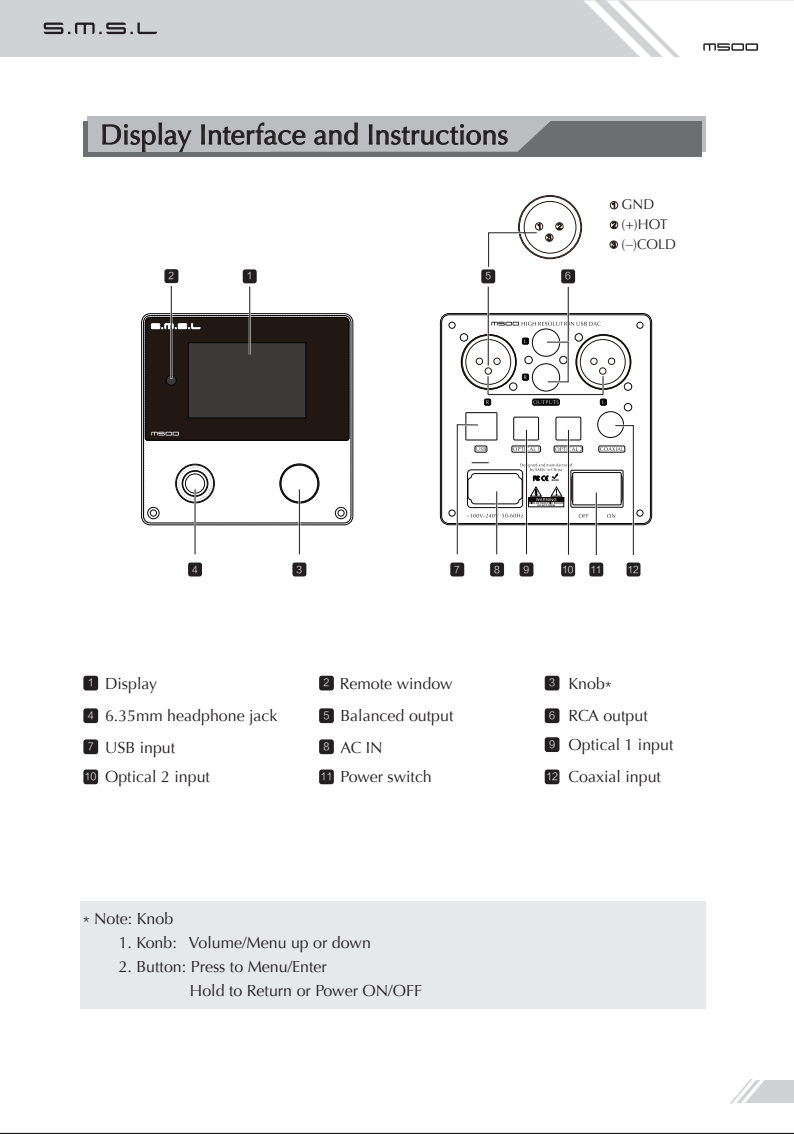
<style>
.page{position:relative;width:794px;height:1134px;background:#fff}
.page>*{position:absolute;margin:0;border:0;box-sizing:border-box;transform-origin:0 0}
.t1{font:28px "Optima";letter-spacing:.005em;color:#231f20}
.t2{font:16.4px "Optima";color:#231f20;scale:.43 1}
.t3{font:16px/24px "Optima";color:#231f20}
.t4{font:14px/20px "Optima";color:#231f20}
.t5{font:10px "FZLTXHK";color:#f3f4f4}
.t6{font:9.6px "FZLTXHK";color:#f3f4f4}
.s1{font-family:"Deng Xian"}
.s2{font-family:"FZLTXHK";font-size:10px;color:#f3f4f4}
</style>
<div class="page">
<div style="left:87px;top:117px;width:619px;height:35px;background:#bcbdc0"></div>
<div style="left:84px;top:121px;width:618px;height:35px;background:#6d6e71"></div>
<hr style="left:0;top:1133px;width:794px;height:1px;background:#231f20">
<div style="left:80px;top:902px;width:626px;height:107px;background:#e7e8e9"></div>
<div style="left:0;top:0;width:794px;height:57px;background:#d1d2d4"></div>
<svg style="left:584px;top:0;width:210px;height:57px"></svg>
<div style="left:610px;top:201px;width:8px;height:8px;border:1px solid #211813;border-radius:50%"></div>
<svg style="left:612px;top:202px;width:3px;height:6px"></svg>
<div style="left:610px;top:221px;width:8px;height:8px;border:1px solid #211813;border-radius:50%"></div>
<svg style="left:612px;top:222px;width:4px;height:6px"></svg>
<div style="left:610px;top:241px;width:7px;height:7px;border:1px solid #211813;border-radius:50%"></div>
<svg style="left:611px;top:242px;width:5px;height:6px"></svg>
<svg style="left:141px;top:313px;width:212px;height:212px"></svg>
<svg style="left:143px;top:315px;width:208px;height:209px"></svg>
<svg style="left:144px;top:316px;width:206px;height:206px"></svg>
<div style="left:176px;top:465px;width:38px;height:37px;border:1px solid #070404;border-radius:50%"></div>
<div style="left:175px;top:464px;width:40px;height:39px;border:1px solid #070404;border-radius:50%"></div>
<div style="left:279px;top:464px;width:40px;height:39px;border:1px solid #070404;border-radius:50%"></div>
<div style="left:280px;top:464px;width:38px;height:39px;border:1px solid #070404;border-radius:50%"></div>
<div style="left:147px;top:507px;width:12px;height:12px;border:1px solid #070404;border-radius:50%"></div>
<div style="left:150px;top:510px;width:7px;height:6px;border:1px solid #070404;border-radius:50%"></div>
<div style="left:335px;top:507px;width:12px;height:12px;border:1px solid #070404;border-radius:50%"></div>
<svg style="left:338px;top:510px;width:6px;height:6px"></svg>
<svg style="left:179px;top:467px;width:32px;height:33px"></svg>
<svg style="left:441px;top:314px;width:210px;height:210px"></svg>
<svg style="left:449px;top:322px;width:6px;height:6px"></svg>
<div style="left:636px;top:322px;width:7px;height:6px;border:1px solid #070404;border-radius:50%"></div>
<div style="left:624px;top:403px;width:8px;height:8px;border:1px solid #070404;border-radius:50%"></div>
<div style="left:461px;top:334px;width:55px;height:56px;border:1px solid #070404;border-radius:50%"></div>
<div style="left:509px;top:383px;width:8px;height:7px;border:1px solid #070404;border-radius:50%"></div>
<div style="left:460px;top:333px;width:8px;height:8px;border:1px solid #070404;border-radius:50%"></div>
<div style="left:522px;top:338px;width:7px;height:6px;border:1px solid #070404"></div>
<svg style="left:522px;top:338px;width:6px;height:6px"></svg>
<div style="left:522px;top:374px;width:7px;height:6px;border:1px solid #070404"></div>
<svg style="left:522px;top:374px;width:6px;height:6px"></svg>
<div style="left:484px;top:399px;width:7px;height:6px;border:1px solid #070404"></div>
<div style="left:532px;top:399px;width:27px;height:6px;border:1px solid #070404;border-radius:2px"></div>
<svg style="left:533px;top:400px;width:25px;height:4px"></svg>
<div style="left:281px;top:465px;width:37px;height:37px;border:1px solid #070404;border-radius:50%"></div>
<div style="left:182px;top:471px;width:25px;height:25px;border:1px solid #070404;border-radius:50%"></div>
<div style="left:185px;top:474px;width:20px;height:19px;border:1px solid #070404;border-radius:50%"></div>
<div style="left:589px;top:562px;width:14px;height:14px;background:#231f20;border-radius:2px"></div>
<div style="left:626px;top:562px;width:14px;height:14px;background:#231f20;border-radius:2px"></div>
<div style="left:561px;top:562px;width:14px;height:14px;background:#231f20;border-radius:2px"></div>
<svg style="left:491px;top:322px;width:109px;height:9px"></svg>
<hr style="left:567px;top:287px;width:2px;height:59px;background:#231f20">
<div style="left:164px;top:269px;width:14px;height:14px;background:#231f20;border-radius:2px"></div>
<svg style="left:144px;top:317px;width:206px;height:124px;background:#2d2623"></svg>
<hr style="left:170px;top:285px;width:2px;height:94px;background:#f3f4f4">
<hr style="left:171px;top:286px;width:1px;height:92px;background:#231f20">
<div style="left:481px;top:269px;width:14px;height:14px;background:#231f20;border-radius:2px"></div>
<div style="left:561px;top:269px;width:14px;height:14px;background:#231f20;border-radius:2px"></div>
<hr style="left:487px;top:286px;width:2px;height:80px;background:#231f20">
<div style="left:292px;top:562px;width:14px;height:14px;background:#231f20;border-radius:2px"></div>
<div style="left:450px;top:562px;width:14px;height:14px;background:#231f20;border-radius:2px"></div>
<hr style="left:298px;top:489px;width:2px;height:65px;background:#f3f4f4">
<hr style="left:299px;top:489px;width:1px;height:65px;background:#231f20">
<div style="left:188px;top:562px;width:14px;height:14px;background:#231f20;border-radius:2px"></div>
<hr style="left:194px;top:489px;width:2px;height:65px;background:#231f20">
<svg style="left:449px;top:412px;width:186px;height:144px"></svg>
<hr style="left:595px;top:492px;width:2px;height:63px;background:#231f20">
<hr style="left:567px;top:430px;width:2px;height:125px;background:#f3f4f4">
<hr style="left:568px;top:430px;width:1px;height:125px;background:#231f20">
<div style="left:490px;top:562px;width:14px;height:14px;background:#231f20;border-radius:2px"></div>
<div style="left:519px;top:562px;width:14px;height:14px;background:#231f20;border-radius:2px"></div>
<hr style="left:525px;top:430px;width:2px;height:124px;background:#f3f4f4">
<hr style="left:526px;top:430px;width:1px;height:124px;background:#231f20">
<hr style="left:547px;top:341px;width:22px;height:2px;background:#fff">
<hr style="left:548px;top:381px;width:20px;height:2px;background:#fff">
<svg style="left:548px;top:381px;width:19px;height:1px"></svg>
<hr style="left:567px;top:342px;width:2px;height:40px;background:#231f20">
<hr style="left:547px;top:341px;width:21px;height:2px;background:#231f20">
<hr style="left:488px;top:394px;width:115px;height:2px;background:#f3f4f4">
<hr style="left:488px;top:394px;width:115px;height:1px;background:#231f20">
<svg style="left:600px;top:376px;width:6px;height:29px"></svg>
<svg style="left:485px;top:368px;width:6px;height:36px"></svg>
<div style="left:243px;top:269px;width:14px;height:14px;background:#231f20;border-radius:2px"></div>
<hr style="left:249px;top:286px;width:2px;height:68px;background:#f3f4f4">
<hr style="left:249px;top:286px;width:1px;height:68px;background:#231f20">
<svg style="left:488px;top:195px;width:94px;height:72px"></svg>
<div style="left:319px;top:708px;width:15px;height:15px;background:#231f20;border-radius:3px"></div>
<div style="left:545px;top:708px;width:14px;height:15px;background:#231f20;border-radius:3px"></div>
<div style="left:545px;top:737px;width:14px;height:15px;background:#231f20;border-radius:3px"></div>
<div style="left:83px;top:739px;width:15px;height:15px;background:#231f20;border-radius:3px"></div>
<div style="left:319px;top:739px;width:15px;height:15px;background:#231f20;border-radius:3px"></div>
<div style="left:83px;top:676px;width:15px;height:14px;background:#231f20;border-radius:3px"></div>
<div style="left:319px;top:676px;width:15px;height:14px;background:#231f20;border-radius:3px"></div>
<div style="left:545px;top:676px;width:14px;height:14px;background:#231f20;border-radius:3px"></div>
<div style="left:83px;top:708px;width:15px;height:15px;background:#231f20;border-radius:3px"></div>
<div style="left:319px;top:769px;width:15px;height:15px;background:#231f20;border-radius:3px"></div>
<div style="left:545px;top:769px;width:14px;height:15px;background:#231f20;border-radius:3px"></div>
<div style="left:83px;top:769px;width:15px;height:15px;background:#231f20;border-radius:3px"></div>
<div style="left:87px;top:117px;width:182px;height:35px;background:#bcbdc0"></div>
<svg style="left:142px;top:145px;width:43px;height:7px"></svg>
<svg style="left:43px;top:22px;width:453px;height:123px"></svg>
<svg style="left:201px;top:117px;width:350px;height:35px"></svg>
<div style="left:692px;top:1080px;width:102px;height:23px;background:#d1d2d4"></div>
<svg style="left:692px;top:1079px;width:72px;height:25px"></svg>
<div style="left:524px;top:201px;width:52px;height:52px;border:1px solid #211813;border-radius:50%"></div>
<h1 class="t1" style="left:100px;top:123px;width:409px">Display Interface and Instructions</h1>
<p class="t6" style="left:169px;top:271px;width:7px">2</p>
<p class="t6" style="left:485px;top:271px;width:7px">5</p>
<p class="t6" style="left:565px;top:271px;width:7px">6</p>
<p class="t6" style="left:247px;top:271px;width:7px">1</p>
<p class="t4" style="left:621px;top:195px;width:56px">GND (+)HOT<br>( )COLD</p>
<p class="t2" style="left:626px;top:236px;width:18px">—</p>
<p class="t6" style="left:192px;top:564px;width:7px">4</p>
<p class="t6" style="left:296px;top:564px;width:7px">3</p>
<p class="t6" style="left:454px;top:564px;width:7px">7</p>
<p class="t6" style="left:494px;top:564px;width:7px">8</p>
<p class="t6" style="left:523px;top:564px;width:7px">9</p>
<p class="t6" style="left:562px;top:564px;width:13px">10</p>
<p class="t6" style="left:590px;top:564px;width:13px">11</p>
<p class="t6" style="left:627px;top:564px;width:13px">12</p>
<p class="t3" style="left:105px;top:673px;width:53px">Display</p>
<p class="t3" style="left:568px;top:673px;width:45px">Knob<span class="s1">*</span></p>
<p class="t3" style="left:340px;top:673px;width:114px">Remote window</p>
<p class="t5" style="left:88px;top:677px;width:8px">1</p>
<p class="t5" style="left:323px;top:677px;width:8px">2</p>
<p class="t5" style="left:549px;top:677px;width:8px">3</p>
<p class="t5" style="left:88px;top:710px;width:8px">4</p>
<p class="t3" style="left:105px;top:705px;width:174px">6.35mm headphone jack</p>
<p class="t3" style="left:323px;top:705px;width:131px"><span class="s2">5</span> Balanced output</p>
<p class="t3" style="left:568px;top:705px;width:81px">RCA output</p>
<p class="t5" style="left:549px;top:710px;width:8px">6</p>
<p class="t3" style="left:105px;top:737px;width:72px">USB input</p>
<p class="t3" style="left:549px;top:734px;width:126px"><span class="s2">9</span> Optical 1 input</p>
<p class="t5" style="left:88px;top:741px;width:8px">7</p>
<p class="t3" style="left:323px;top:737px;width:61px"><sup>8</sup> AC IN</p>
<p class="t3" style="left:85px;top:766px;width:127px"><span class="s2">10</span> Optical 2 input</p>
<p class="t3" style="left:340px;top:766px;width:93px">Power switch</p>
<p class="t3" style="left:568px;top:766px;width:94px">Coaxial input</p>
<p class="t5" style="left:320px;top:771px;width:14px">11</p>
<p class="t5" style="left:546px;top:771px;width:14px">12</p>
<p class="t3" style="left:83px;top:908px;width:92px"><span class="s1">*</span> Note: Knob</p>
<p class="t3" style="left:119px;top:932px;width:254px">1. Konb: Volume/Menu up or down</p>
<p class="t3" style="left:190px;top:956px;width:234px;text-indent:-71px">2. Button: Press to Menu/Enter<br>Hold to Return or Power ON/OFF</p>
</div>
